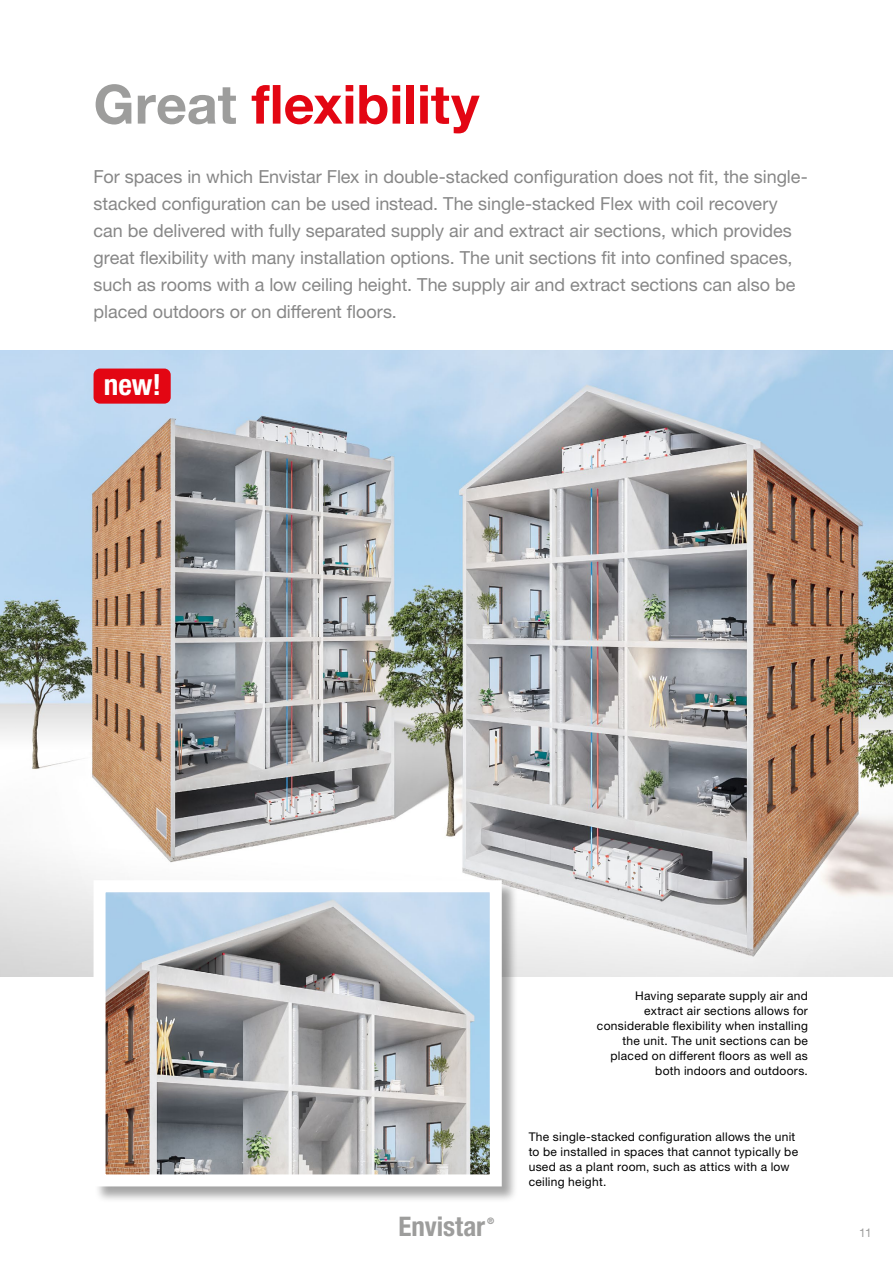
<style>
.page{position:relative;width:893px;height:1263px;background:#fff}
.page>*{position:absolute;margin:0;border:0;box-sizing:border-box;transform-origin:0 0}
.t1{font:700 54px "Helvetica Neue LTW1 G";color:#e30613}
.t2{font:700 condensed 29.25px "Helvetica Neue LTW1 G";color:#fff}
.t3{font:700 condensed 27px "Helvetica Neue LTW1 G";letter-spacing:-.005em;color:#9d9d9c}
.t4{font:18px/27px "Helvetica Neue LTW1 G";letter-spacing:-.005em;color:#878787}
.t5{font:12px/15px "Helvetica Neue LTW1 G";letter-spacing:.025em;color:#000}
.t6{font:12px "Helvetica Neue LTW1 G";color:#9d9d9c}
.t7{font:700 condensed 9px "Helvetica Neue LTW1 G";color:#9d9d9c}
.s1{color:#9d9d9c}
</style>
<div class="page">
<img style="left:0;top:350px;width:893px;height:626px">
<div style="left:94px;top:881px;width:425px;height:322px;background:#000;opacity:.35"></div>
<img style="left:107px;top:893px;width:382px;height:280px">
<div style="left:94px;top:880px;width:408px;height:306px;border:12px solid #fff"></div>
<div style="left:94px;top:369px;width:77px;height:35px;background:#e30613;border-radius:6px"></div>
<h1 class="t1" style="left:94px;top:71px;width:387px"><span class="s1">Great</span> flexibility</h1>
<p class="t4" style="left:94px;top:163px;width:716px">For spaces in which Envistar Flex in double-stacked configuration does not fit, the single&shy;stacked configuration can be used instead. The single-stacked Flex with coil recovery can be delivered with fully separated supply air and extract air sections, which provides great flexibility with many installation options. The unit sections fit into confined spaces, such as rooms with a low ceiling height. The supply air and extract sections can also be placed outdoors or on different floors.</p>
<h2 class="t2" style="left:104px;top:367px;width:59px">new!</h2>
<h3 class="t3" style="left:399px;top:1210px;width:88px">Envistar</h3>
<p class="t7" style="left:487px;top:1215px;width:9px">®</p>
<p class="t5" style="left:597px;top:988px;width:213px;text-align:right">Having separate supply air and extract air sections allows for considerable flexibility when installing the unit. The unit sections can be placed on different floors as well as both indoors and outdoors.</p>
<p class="t5" style="left:529px;top:1129px;width:271px">The single-stacked configuration allows the unit to be installed in spaces that cannot typically be used as a plant room, such as attics with a low ceiling height.</p>
<p class="t6" style="left:859px;top:1225px;width:14px">11</p>
</div>
